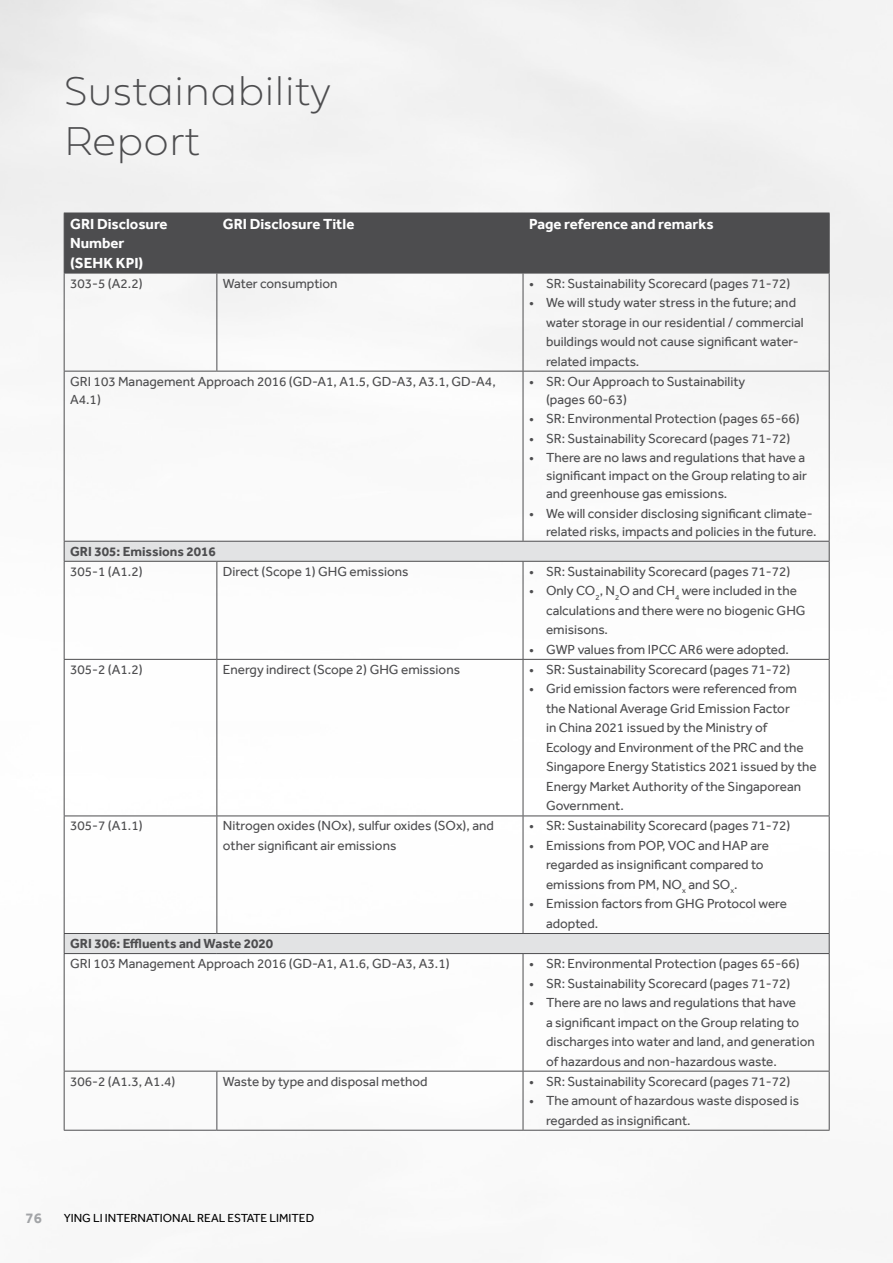
<style>
.page{position:relative;width:893px;height:1263px;background:#fff}
.page>*{position:absolute;margin:0;border:0;box-sizing:border-box;transform-origin:0 0}
.t1{font:42px/50.4px "Fieldwork Geo Hair";color:#4d4d4f}
.t2{font:700 15px/19.5px "Effra";color:#fff}
.t3{font:700 15px "Effra";color:#a2a4a7}
.t4{font:13.5px/19.5px "Effra";color:#4d4d4f}
.t5{font:700 13.5px "Effra";color:#4d4d4f}
.t6{font:12px "Effra";color:#000}
</style>
<div class="page">
<div style="left:65px;top:214px;width:764px;height:59px;background:#4d4d4f"></div>
<svg style="left:65px;top:542px;width:764px;height:411px"></svg>
<hr style="left:64px;top:213px;width:153px;height:1px;background:#4d4d4f">
<hr style="left:64px;top:213px;width:1px;height:60px;background:#4d4d4f">
<hr style="left:217px;top:213px;width:306px;height:1px;background:#4d4d4f">
<hr style="left:216px;top:213px;width:1px;height:60px;background:#4d4d4f">
<hr style="left:523px;top:213px;width:307px;height:1px;background:#4d4d4f">
<hr style="left:523px;top:213px;width:1px;height:60px;background:#4d4d4f">
<hr style="left:829px;top:213px;width:1px;height:60px;background:#4d4d4f">
<hr style="left:523px;top:371px;width:307px;height:1px;background:#4d4d4f">
<hr style="left:64px;top:541px;width:153px;height:1px;background:#4d4d4f">
<hr style="left:217px;top:541px;width:306px;height:1px;background:#4d4d4f">
<hr style="left:523px;top:541px;width:307px;height:1px;background:#4d4d4f">
<hr style="left:64px;top:561px;width:153px;height:1px;background:#4d4d4f">
<hr style="left:217px;top:561px;width:306px;height:1px;background:#4d4d4f">
<hr style="left:523px;top:561px;width:307px;height:1px;background:#4d4d4f">
<hr style="left:64px;top:1130px;width:153px;height:1px;background:#4d4d4f">
<hr style="left:217px;top:1130px;width:306px;height:1px;background:#4d4d4f">
<hr style="left:523px;top:1130px;width:307px;height:1px;background:#4d4d4f">
<hr style="left:64px;top:273px;width:153px;height:1px;background:#4d4d4f">
<hr style="left:64px;top:273px;width:1px;height:98px;background:#4d4d4f">
<hr style="left:217px;top:273px;width:306px;height:1px;background:#4d4d4f">
<hr style="left:216px;top:273px;width:1px;height:98px;background:#4d4d4f">
<hr style="left:523px;top:273px;width:307px;height:1px;background:#4d4d4f">
<hr style="left:523px;top:273px;width:1px;height:98px;background:#4d4d4f">
<hr style="left:829px;top:273px;width:1px;height:98px;background:#4d4d4f">
<svg style="left:64px;top:542px;width:1px;height:19px"></svg>
<svg style="left:829px;top:542px;width:1px;height:19px"></svg>
<hr style="left:829px;top:371px;width:1px;height:170px;background:#4d4d4f">
<hr style="left:64px;top:562px;width:1px;height:97px;background:#4d4d4f">
<hr style="left:216px;top:562px;width:1px;height:97px;background:#4d4d4f">
<hr style="left:523px;top:562px;width:1px;height:97px;background:#4d4d4f">
<hr style="left:829px;top:562px;width:1px;height:97px;background:#4d4d4f">
<hr style="left:64px;top:659px;width:153px;height:1px;background:#4d4d4f">
<hr style="left:64px;top:660px;width:1px;height:155px;background:#4d4d4f">
<hr style="left:217px;top:659px;width:306px;height:1px;background:#4d4d4f">
<hr style="left:216px;top:660px;width:1px;height:155px;background:#4d4d4f">
<hr style="left:523px;top:659px;width:307px;height:1px;background:#4d4d4f">
<hr style="left:523px;top:660px;width:1px;height:155px;background:#4d4d4f">
<hr style="left:829px;top:660px;width:1px;height:155px;background:#4d4d4f">
<hr style="left:64px;top:815px;width:153px;height:1px;background:#4d4d4f">
<hr style="left:64px;top:816px;width:1px;height:117px;background:#4d4d4f">
<hr style="left:217px;top:815px;width:306px;height:1px;background:#4d4d4f">
<hr style="left:216px;top:816px;width:1px;height:117px;background:#4d4d4f">
<hr style="left:523px;top:815px;width:307px;height:1px;background:#4d4d4f">
<hr style="left:523px;top:816px;width:1px;height:117px;background:#4d4d4f">
<hr style="left:829px;top:816px;width:1px;height:117px;background:#4d4d4f">
<hr style="left:64px;top:933px;width:153px;height:1px;background:#4d4d4f">
<svg style="left:64px;top:934px;width:1px;height:19px"></svg>
<hr style="left:217px;top:933px;width:306px;height:1px;background:#4d4d4f">
<hr style="left:523px;top:933px;width:307px;height:1px;background:#4d4d4f">
<svg style="left:829px;top:934px;width:1px;height:19px"></svg>
<hr style="left:523px;top:953px;width:307px;height:1px;background:#4d4d4f">
<hr style="left:829px;top:954px;width:1px;height:117px;background:#4d4d4f">
<hr style="left:64px;top:1071px;width:1px;height:59px;background:#4d4d4f">
<hr style="left:216px;top:1071px;width:1px;height:59px;background:#4d4d4f">
<hr style="left:523px;top:1071px;width:307px;height:1px;background:#4d4d4f">
<hr style="left:523px;top:1071px;width:1px;height:59px;background:#4d4d4f">
<hr style="left:829px;top:1071px;width:1px;height:59px;background:#4d4d4f">
<hr style="left:64px;top:371px;width:153px;height:1px;background:#4d4d4f">
<hr style="left:64px;top:371px;width:1px;height:170px;background:#4d4d4f">
<hr style="left:217px;top:371px;width:306px;height:1px;background:#4d4d4f">
<hr style="left:523px;top:371px;width:1px;height:170px;background:#4d4d4f">
<hr style="left:64px;top:953px;width:153px;height:1px;background:#4d4d4f">
<hr style="left:64px;top:954px;width:1px;height:117px;background:#4d4d4f">
<hr style="left:217px;top:953px;width:306px;height:1px;background:#4d4d4f">
<hr style="left:523px;top:954px;width:1px;height:117px;background:#4d4d4f">
<hr style="left:64px;top:1071px;width:153px;height:1px;background:#4d4d4f">
<hr style="left:217px;top:1071px;width:306px;height:1px;background:#4d4d4f">
<h1 class="t1" style="left:64px;top:63px;width:269px">Sustainability<br>Report</h1>
<p class="t2" style="left:70px;top:214px;width:99px">GRI Disclosure<br>Number (SEHK KPI)</p>
<p class="t2" style="left:223px;top:214px;width:133px">GRI Disclosure Title</p>
<p class="t2" style="left:529px;top:214px;width:186px">Page reference and remarks</p>
<p class="t4" style="left:70px;top:273px;width:74px">303-5 (A2.2)</p>
<p class="t4" style="left:223px;top:273px;width:116px">Water consumption</p>
<p class="t4" style="left:529px;top:273px;width:263px">• SR: Sustainability Scorecard (pages 71-72)</p>
<p class="t4" style="left:546px;top:293px;width:259px;text-indent:-17px">• We will study water stress in the future; and water storage in our residential / commercial buildings would not cause significant water&shy;related impacts.</p>
<p class="t4" style="left:70px;top:372px;width:427px;line-height:18px">GRI 103 Management Approach 2016 (GD-A1, A1.5, GD-A3, A3.1, GD-A4,<br>A4.1)</p>
<p class="t4" style="left:546px;top:372px;width:201px;line-height:18px;text-indent:-17px">• SR: Our Approach to Sustainability (pages 60-63)</p>
<p class="t4" style="left:529px;top:409px;width:272px">• SR: Environmental Protection (pages 65-66)</p>
<p class="t4" style="left:529px;top:428px;width:263px">• SR: Sustainability Scorecard (pages 71-72)</p>
<p class="t4" style="left:546px;top:448px;width:263px;line-height:18px;text-indent:-17px">• There are no laws and regulations that have a significant impact on the Group relating to air and greenhouse gas emissions.</p>
<p class="t4" style="left:529px;top:504px;width:289px;line-height:18px;text-align:right">• We will consider disclosing significant climate&shy;related risks, impacts and policies in the future.</p>
<p class="t5" style="left:70px;top:543px;width:147px">GRI 305: Emissions 2016</p>
<p class="t4" style="left:70px;top:561px;width:74px">305-1 (A1.2)</p>
<p class="t4" style="left:223px;top:561px;width:187px">Direct (Scope 1) GHG emissions</p>
<p class="t4" style="left:529px;top:561px;width:263px">• SR: Sustainability Scorecard (pages 71-72)</p>
<p class="t4" style="left:546px;top:581px;width:261px;text-indent:-17px">• Only CO<sub>2</sub>, N<sub>2</sub>O and CH<sub>4</sub> were included in the calculations and there were no biogenic GHG emisisons.</p>
<p class="t4" style="left:529px;top:639px;width:261px">• GWP values from IPCC AR6 were adopted.</p>
<p class="t4" style="left:70px;top:659px;width:74px">305-2 (A1.2)</p>
<p class="t4" style="left:223px;top:659px;width:239px">Energy indirect (Scope 2) GHG emissions</p>
<p class="t4" style="left:529px;top:659px;width:263px">• SR: Sustainability Scorecard (pages 71-72)</p>
<p class="t4" style="left:546px;top:679px;width:272px;text-indent:-17px">• Grid emission factors were referenced from the National Average Grid Emission Factor<br>in China 2021 issued by the Ministry of<br>Ecology and Environment of the PRC and the Singapore Energy Statistics 2021 issued by the Energy Market Authority of the Singaporean Government.</p>
<p class="t4" style="left:70px;top:816px;width:74px">305-7 (A1.1)</p>
<p class="t4" style="left:223px;top:816px;width:273px">Nitrogen oxides (NOx), sulfur oxides (SOx), and other significant air emissions</p>
<p class="t4" style="left:529px;top:816px;width:263px">• SR: Sustainability Scorecard (pages 71-72)</p>
<p class="t4" style="left:546px;top:835px;width:225px;text-indent:-17px">• Emissions from POP, VOC and HAP are regarded as insignificant compared to emissions from PM, NO<sub>x</sub> and SO<sub>x</sub>.</p>
<p class="t4" style="left:546px;top:894px;width:242px;text-indent:-17px">• Emission factors from GHG Protocol were adopted.</p>
<p class="t5" style="left:70px;top:935px;width:205px">GRI 306: Effluents and Waste 2020</p>
<p class="t4" style="left:70px;top:954px;width:381px">GRI 103 Management Approach 2016 (GD-A1, A1.6, GD-A3, A3.1)</p>
<p class="t4" style="left:529px;top:954px;width:272px">• SR: Environmental Protection (pages 65-66)</p>
<p class="t4" style="left:529px;top:973px;width:263px">• SR: Sustainability Scorecard (pages 71-72)</p>
<p class="t4" style="left:546px;top:993px;width:270px;text-indent:-17px">• There are no laws and regulations that have<br>a significant impact on the Group relating to discharges into water and land, and generation of hazardous and non-hazardous waste.</p>
<p class="t4" style="left:70px;top:1071px;width:107px">306-2 (A1.3, A1.4)</p>
<p class="t4" style="left:223px;top:1071px;width:206px">Waste by type and disposal method</p>
<p class="t4" style="left:529px;top:1071px;width:263px">• SR: Sustainability Scorecard (pages 71-72)</p>
<p class="t4" style="left:546px;top:1091px;width:255px;text-indent:-17px">• The amount of hazardous waste disposed is regarded as insignificant.</p>
<p class="t3" style="left:26px;top:1209px;width:18px">76</p>
<p class="t6" style="left:64px;top:1211px;width:252px">YING LI INTERNATIONAL REAL ESTATE LIMITED</p>
</div>
